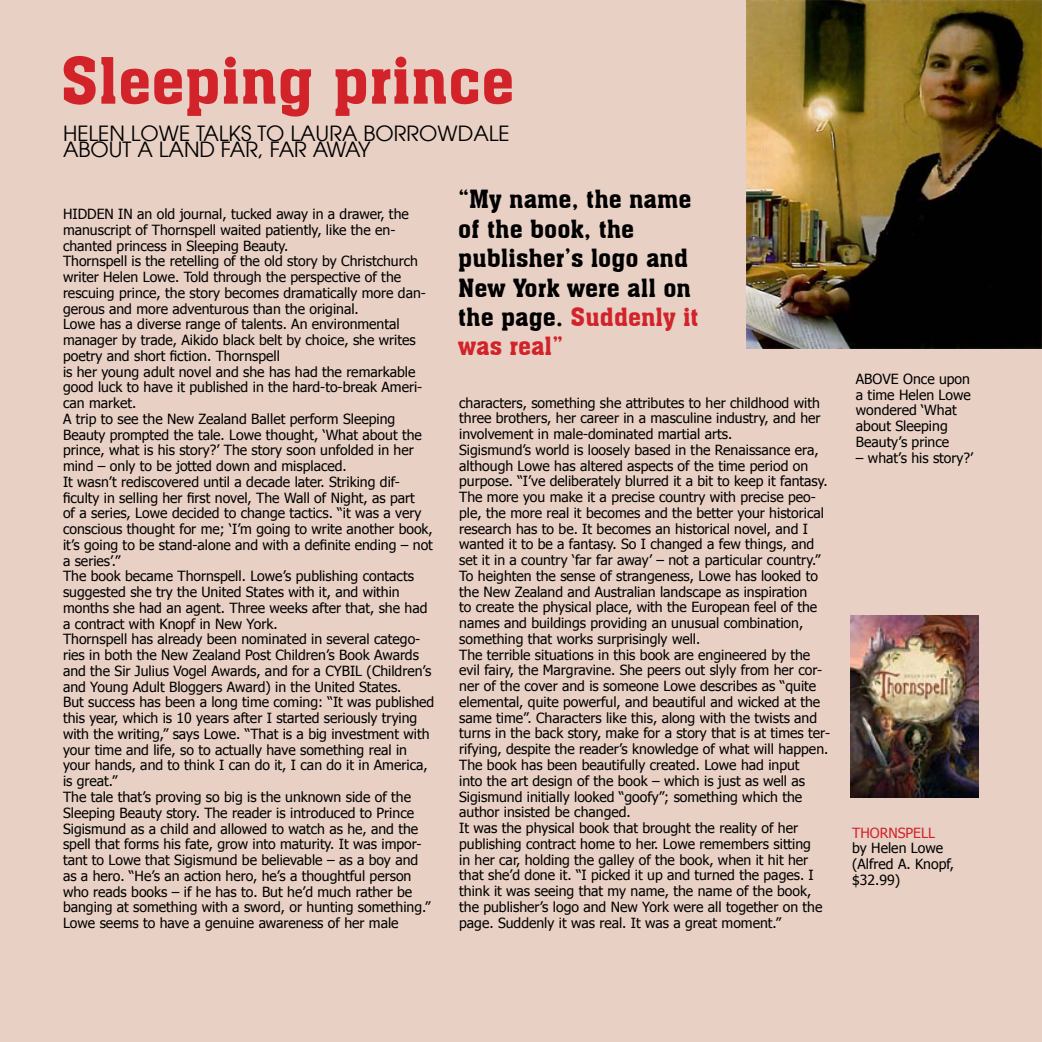
<style>
.page{position:relative;width:1042px;height:1042px;background:#e8d0c4}
.page>*{position:absolute;margin:0;border:0;box-sizing:border-box;transform-origin:0 0}
.t1{font:63px "Aachen BT";color:#d2232a}
.t2{font:24.5px/29.4px "Aachen BT";color:#000}
.t3{font:21px/15.8px "Avant Garde LT";color:#000}
.t4{font:14px/15.8px "Tahoma";color:#000}
.t5{font:14px "Tahoma";color:#d2232a}
.s1{color:#d2232a}
</style>
<div class="page">
<img style="left:746px;top:0;width:296px;height:348px">
<img style="left:850px;top:615px;width:129px;height:182px">
<h1 class="t1" style="left:61px;top:41px;width:455px">Sleeping prince</h1>
<h3 class="t3" style="left:63px;top:125px;width:448px">HELEN LOWE TALKS TO LAURA BORROWDALE<br>ABOUT A LAND FAR, FAR AWAY</h3>
<h2 class="t2" style="left:458px;top:184px;width:242px">“My name, the name of the book, the publisher’s logo and<br>New York were all on the page. <span class="s1">Suddenly it was real”</span></h2>
<p class="t4" style="left:63px;top:205px;width:373px">HIDDEN IN an old journal, tucked away in a drawer, the manuscript of Thornspell waited patiently, like the en&shy;chanted princess in Sleeping Beauty.<br>Thornspell is the retelling of the old story by Christchurch writer Helen Lowe. Told through the perspective of the rescuing prince, the story becomes dramatically more dan&shy;gerous and more adventurous than the original.<br>Lowe has a diverse range of talents. An environmental manager by trade, Aikido black belt by choice, she writes poetry and short fiction. Thornspell<br>is her young adult novel and she has had the remarkable good luck to have it published in the hard-to-break Ameri&shy;can market.<br>A trip to see the New Zealand Ballet perform Sleeping Beauty prompted the tale. Lowe thought, ‘What about the prince, what is his story?’ The story soon unfolded in her mind – only to be jotted down and misplaced.<br>It wasn’t rediscovered until a decade later. Striking dif&shy;ficulty in selling her first novel, The Wall of Night, as part<br>of a series, Lowe decided to change tactics. “it was a very conscious thought for me; ‘I’m going to write another book, it’s going to be stand-alone and with a definite ending – not a series’.”<br>The book became Thornspell. Lowe’s publishing contacts suggested she try the United States with it, and within months she had an agent. Three weeks after that, she had a contract with Knopf in New York.<br>Thornspell has already been nominated in several catego&shy;ries in both the New Zealand Post Children’s Book Awards and the Sir Julius Vogel Awards, and for a CYBIL (Children’s and Young Adult Bloggers Award) in the United States.<br>But success has been a long time coming: “It was published this year, which is 10 years after I started seriously trying with the writing,” says Lowe. “That is a big investment with your time and life, so to actually have something real in your hands, and to think I can do it, I can do it in America, is great.”<br>The tale that’s proving so big is the unknown side of the Sleeping Beauty story. The reader is introduced to Prince Sigismund as a child and allowed to watch as he, and the spell that forms his fate, grow into maturity. It was impor&shy;tant to Lowe that Sigismund be believable – as a boy and as a hero. “He’s an action hero, he’s a thoughtful person who reads books – if he has to. But he’d much rather be banging at something with a sword, or hunting something.” Lowe seems to have a genuine awareness of her male</p>
<p class="t4" style="left:459px;top:394px;width:372px">characters, something she attributes to her childhood with three brothers, her career in a masculine industry, and her involvement in male-dominated martial arts.<br>Sigismund’s world is loosely based in the Renaissance era, although Lowe has altered aspects of the time period on purpose. “I’ve deliberately blurred it a bit to keep it fantasy.<br>The more you make it a precise country with precise peo&shy;ple, the more real it becomes and the better your historical research has to be. It becomes an historical novel, and I wanted it to be a fantasy. So I changed a few things, and set it in a country ‘far far away’ – not a particular country.” To heighten the sense of strangeness, Lowe has looked to the New Zealand and Australian landscape as inspiration<br>to create the physical place, with the European feel of the names and buildings providing an unusual combination, something that works surprisingly well.<br>The terrible situations in this book are engineered by the evil fairy, the Margravine. She peers out slyly from her cor&shy;ner of the cover and is someone Lowe describes as “quite elemental, quite powerful, and beautiful and wicked at the same time”. Characters like this, along with the twists and turns in the back story, make for a story that is at times ter&shy;rifying, despite the reader’s knowledge of what will happen.<br>The book has been beautifully created. Lowe had input<br>into the art design of the book – which is just as well as Sigismund initially looked “goofy”; something which the author insisted be changed.<br>It was the physical book that brought the reality of her publishing contract home to her. Lowe remembers sitting<br>in her car, holding the galley of the book, when it hit her that she’d done it. “I picked it up and turned the pages. I think it was seeing that my name, the name of the book, the publisher’s logo and New York were all together on the page. Suddenly it was real. It was a great moment.”</p>
<p class="t4" style="left:856px;top:370px;width:117px">ABOVE Once upon a time Helen Lowe wondered ‘What about Sleeping<br>Beauty’s prince</p>
<p class="t4" style="left:856px;top:449px;width:119px">– what’s his story?’</p>
<p class="t5" style="left:852px;top:823px;width:84px">THORNSPELL</p>
<p class="t4" style="left:852px;top:840px;width:103px">by Helen Lowe (Alfred A. Knopf, $32.99)</p>
</div>
